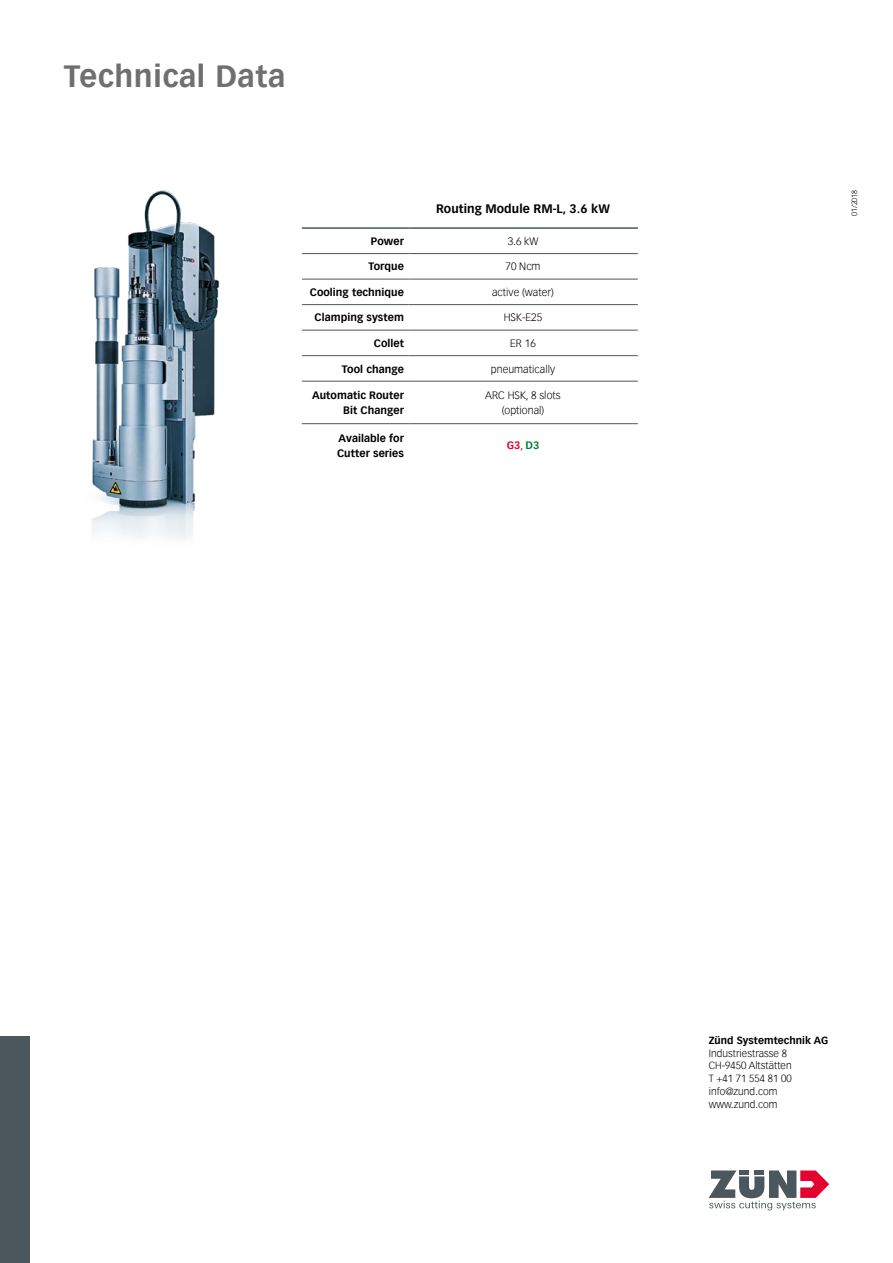
<style>
.page{position:relative;width:893px;height:1263px;background:#fff}
.page>*{position:absolute;margin:0;border:0;box-sizing:border-box;transform-origin:0 0}
.t1{font:700 30px "Vectora Com";letter-spacing:.02em;color:#706f6f}
.t2{font:700 12px "Vectora Com";letter-spacing:.005em;color:#000}
.t3{font:700 10.5px/15px "Vectora Com";letter-spacing:.005em;color:#000;text-align:right}
.t4{font:300 10.5px/15px "Vectora Com";letter-spacing:.005em;color:#000;text-align:center}
.t5{font:700 10.5px "Vectora Com";color:#e4032e}
.t6{font:300 10.2px/12.8px "Vectora Com";letter-spacing:.005em;color:#000}
.t7{font:700 10.2px "Vectora Com";letter-spacing:.005em;color:#000}
.t8{font:300 7.5px "Vectora Com";color:#000}
.s1{font-weight:300;color:#000}
.s2{color:#008237}
</style>
<div class="page">
<div style="left:0;top:1036px;width:30px;height:227px;background:#4c575d"></div>
<svg style="left:709px;top:1170px;width:120px;height:40px"></svg>
<img style="left:92px;top:190px;width:128px;height:349px">
<hr style="left:302px;top:227px;width:106px;height:2px;background:#4c575d">
<hr style="left:408px;top:227px;width:230px;height:2px;background:#4c575d">
<hr style="left:302px;top:253px;width:106px;height:1px;background:#4c575d">
<hr style="left:408px;top:253px;width:230px;height:1px;background:#4c575d">
<hr style="left:302px;top:279px;width:106px;height:1px;background:#4c575d">
<hr style="left:408px;top:279px;width:230px;height:1px;background:#4c575d">
<hr style="left:302px;top:304px;width:106px;height:1px;background:#4c575d">
<hr style="left:408px;top:304px;width:230px;height:1px;background:#4c575d">
<hr style="left:302px;top:330px;width:106px;height:1px;background:#4c575d">
<hr style="left:408px;top:330px;width:230px;height:1px;background:#4c575d">
<hr style="left:302px;top:355px;width:106px;height:1px;background:#4c575d">
<hr style="left:408px;top:355px;width:230px;height:1px;background:#4c575d">
<hr style="left:302px;top:381px;width:106px;height:1px;background:#4c575d">
<hr style="left:408px;top:381px;width:230px;height:1px;background:#4c575d">
<hr style="left:302px;top:423px;width:106px;height:1px;background:#4c575d">
<hr style="left:408px;top:423px;width:230px;height:1px;background:#4c575d">
<h1 class="t1" style="left:64px;top:58px;width:223px">Technical Data</h1>
<p class="t2" style="left:436px;top:202px;width:175px">Routing Module RM-L, 3.6 kW</p>
<p class="t3" style="left:371px;top:234px;width:35px">Power</p>
<p class="t4" style="left:508px;top:234px;width:32px">3.6 kW</p>
<p class="t3" style="left:368px;top:259px;width:37px">Torque</p>
<p class="t4" style="left:505px;top:259px;width:37px">70 Ncm</p>
<p class="t3" style="left:310px;top:285px;width:96px">Cooling technique</p>
<p class="t4" style="left:492px;top:285px;width:63px">active (water)</p>
<p class="t3" style="left:315px;top:310px;width:91px">Clamping system</p>
<p class="t4" style="left:504px;top:310px;width:40px">HSK-E25</p>
<p class="t3" style="left:374px;top:336px;width:32px">Collet</p>
<p class="t4" style="left:510px;top:336px;width:27px">ER 16</p>
<p class="t3" style="left:342px;top:361px;width:64px">Tool change</p>
<p class="t4" style="left:491px;top:361px;width:66px">pneumatically</p>
<p class="t3" style="left:312px;top:388px;width:93px">Automatic Router<br>Bit Changer</p>
<p class="t4" style="left:485px;top:388px;width:77px">ARC HSK, 8 slots (optional)</p>
<p class="t3" style="left:337px;top:430px;width:68px;text-align:left">Available for<br>Cutter series</p>
<p class="t5" style="left:507px;top:439px;width:34px">G3<span class="s1">,</span> <span class="s2">D3</span></p>
<p class="t8" style="left:850px;top:216px;width:28px;rotate:-90deg">01/2018</p>
<p class="t7" style="left:709px;top:1034px;width:121px">Zünd Systemtechnik AG</p>
<p class="t6" style="left:709px;top:1046px;width:85px">Industriestrasse 8<br>CH-9450 Altstätten<br>T +41 71 554 81 00 info@zund.com www.zund.com</p>
</div>
